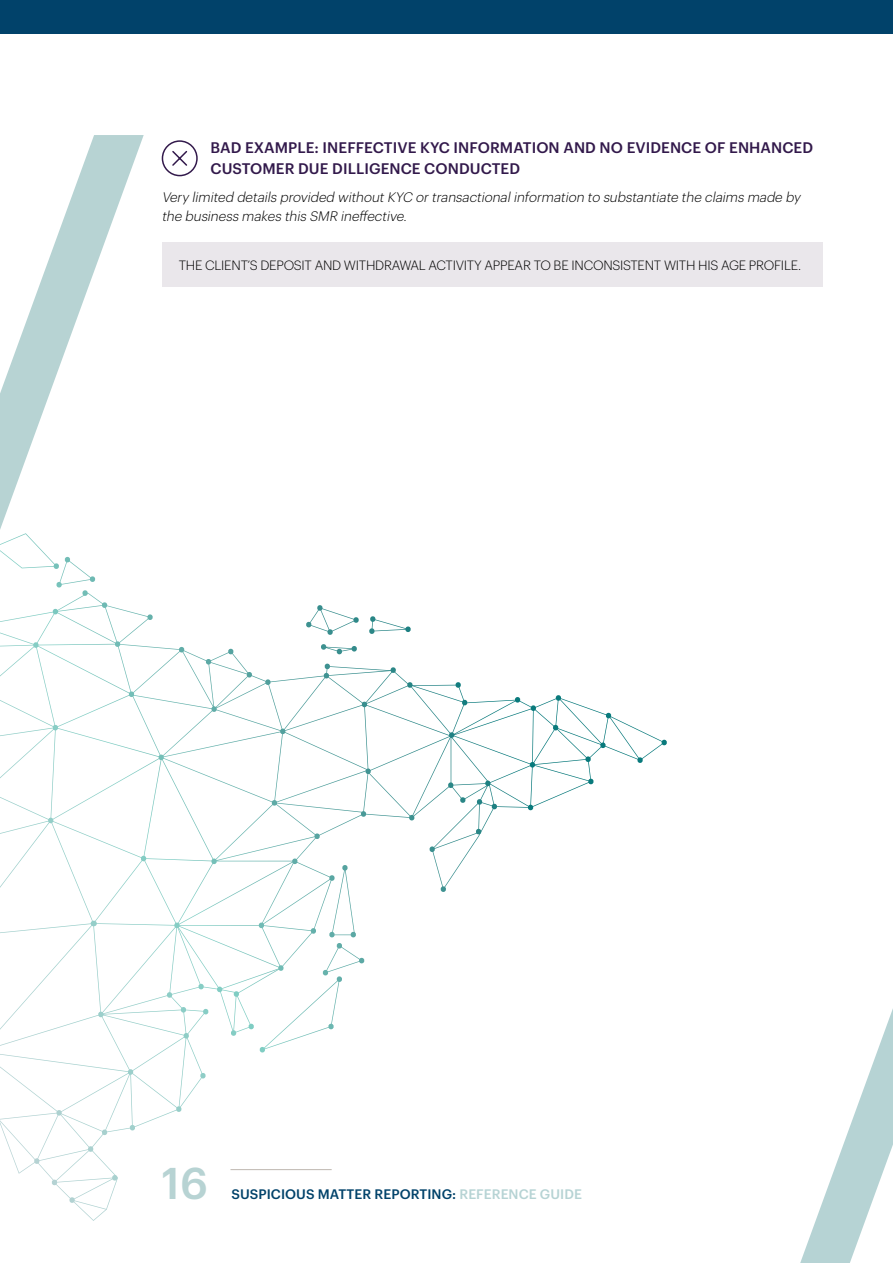
<style>
.page{position:relative;width:893px;height:1263px;background:#fff}
.page>*{position:absolute;margin:0;border:0;box-sizing:border-box;transform-origin:0 0}
.t1{font:500 43.5px "Graphik";color:#b7d3d3}
.t2{font:500 15px/21px "Graphik";letter-spacing:.005em;color:#32194b}
.t3{font:italic 300 13.5px/19.5px "Graphik";color:#000}
.t4{font:500 13.5px "Graphik";letter-spacing:.005em;color:#01426a}
.BODY{font:300 13.2px "Graphik";letter-spacing:-.02em;color:#000}
.s1{color:#b6d3d4}
</style>
<div class="page">
<svg style="left:0;top:135px;width:144px;height:395px"></svg>
<svg style="left:800px;top:1009px;width:93px;height:254px"></svg>
<div style="left:0;top:0;width:893px;height:33px;background:#01426a"></div>
<div style="left:162px;top:242px;width:661px;height:45px;background:#eae7eb"></div>
<div style="left:162px;top:140px;width:36px;height:36px;border:2px solid #32194b;border-radius:50%"></div>
<svg style="left:172px;top:150px;width:16px;height:16px"></svg>
<svg style="left:661px;top:740px;width:6px;height:5px"></svg>
<svg style="left:0;top:533px;width:96px;height:63px"></svg>
<svg style="left:0;top:602px;width:644px;height:619px"></svg>
<h3 class="t2" style="left:210px;top:135px;width:604px">BAD EXAMPLE: INEFFECTIVE KYC INFORMATION AND NO EVIDENCE OF ENHANCED<br>CUSTOMER DUE DILLIGENCE CONDUCTED</h3>
<p class="t3" style="left:162px;top:186px;width:643px">Very limited details provided withoutKYC ortransactionalinformation to substantiate the claims made by the business makes this SMR ineffective.</p>
<p class="BODY" style="left:179px;top:256px;width:624px">THE CLIENT’S DEPOSIT AND WITHDRAWAL ACTIVITY APPEAR TO BE INCONSISTENT WITH HIS AGE PROFILE.</p>
<h1 class="t1" style="left:162px;top:1150px;width:48px">16</h1>
<p class="t4" style="left:231px;top:1184px;width:352px">SUSPICIOUS MATTER REPORTING: <span class="s1">REFERENCE GUIDE</span></p>
</div>
